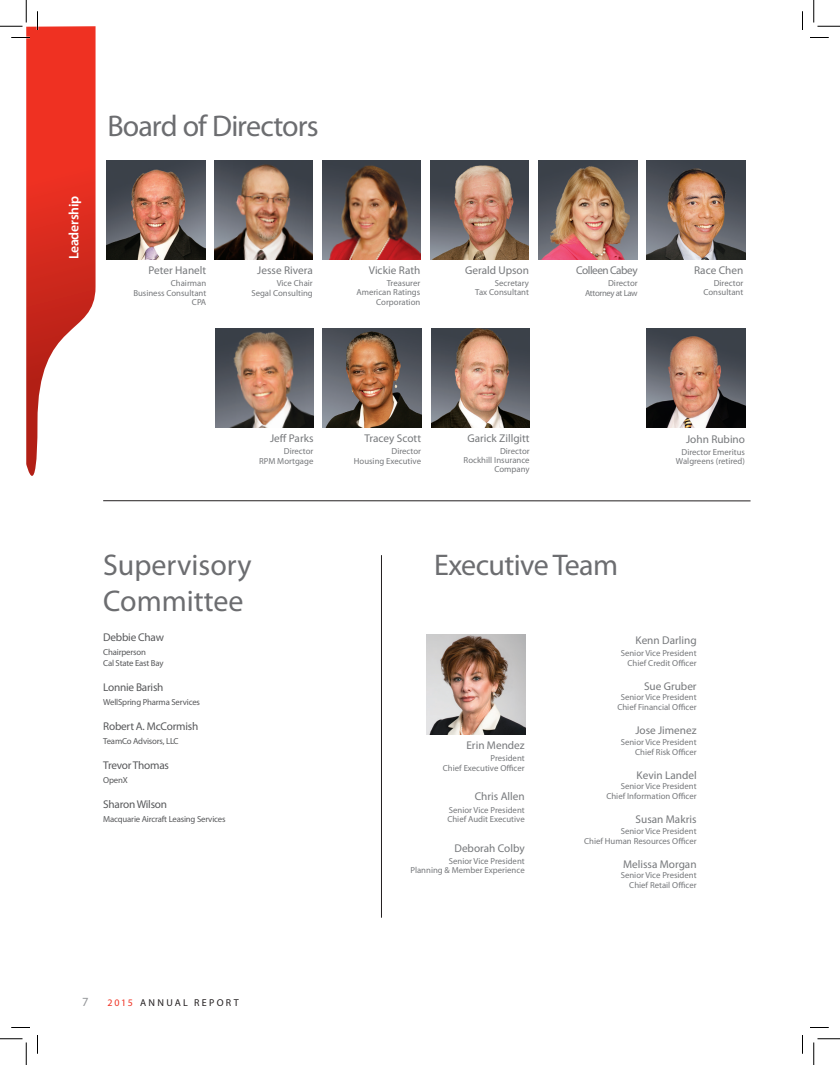
<style>
.page{position:relative;width:840px;height:1065px;background:#fff}
.page>*{position:absolute;margin:0;border:0;box-sizing:border-box;transform-origin:0 0}
.t1{font:30px "Myriad Pro";letter-spacing:-.02em;color:#6c6d70}
.t2{font:30px/35.6px "Myriad Pro";color:#6c6d70}
.t3{font:600 13.75px "Myriad Pro";letter-spacing:-.02em;color:#fff}
.t4{font:12.5px "Myriad Pro";color:#939598}
.t5{font:11.25px "Myriad Pro";color:#76787b}
.t6{font:11.25px "Myriad Pro";letter-spacing:-.02em;color:#57585a}
.t7{font:11.25px "Myriad Pro";letter-spacing:-.04em;color:#76787b}
.t8{font:10px "Myriad Pro";letter-spacing:.225em;color:#231f20}
.t9{font:8.75px/9.4px "Myriad Pro";color:#76787b;text-align:right}
.t10{font:8.75px/11.2px "Myriad Pro";letter-spacing:-.02em;color:#57585a}
.t11{font:8.75px/9.4px "Myriad Pro";letter-spacing:-.04em;color:#76787b;text-align:right}
.s1{color:#ef3122}
</style>
<div class="page">
<hr style="left:381px;top:555px;width:1px;height:363px;background:#231f20">
<hr style="left:103px;top:500px;width:648px;height:1px;background:#231f20">
<img style="left:106px;top:160px;width:99px;height:99px">
<img style="left:647px;top:161px;width:98px;height:99px">
<img style="left:214px;top:160px;width:99px;height:99px">
<img style="left:647px;top:328px;width:98px;height:99px">
<img style="left:322px;top:161px;width:99px;height:99px">
<img style="left:430px;top:161px;width:99px;height:99px">
<img style="left:323px;top:328px;width:98px;height:99px">
<img style="left:539px;top:160px;width:98px;height:99px">
<img style="left:215px;top:328px;width:99px;height:99px">
<img style="left:431px;top:328px;width:99px;height:99px">
<img style="left:426px;top:634px;width:99px;height:100px">
<svg style="left:810px;top:37px;width:19px;height:1px"></svg>
<svg style="left:11px;top:1027px;width:19px;height:1px"></svg>
<svg style="left:810px;top:1027px;width:19px;height:1px"></svg>
<svg style="left:37px;top:1035px;width:1px;height:19px"></svg>
<svg style="left:802px;top:11px;width:1px;height:19px"></svg>
<svg style="left:802px;top:1035px;width:1px;height:19px"></svg>
<svg style="left:0;top:0;width:96px;height:476px"></svg>
<svg style="left:0;top:1039px;width:27px;height:26px"></svg>
<svg style="left:814px;top:0;width:26px;height:27px"></svg>
<svg style="left:814px;top:1039px;width:26px;height:26px"></svg>
<h2 class="t3" style="left:65px;top:259px;width:65px;rotate:-90deg">Leadership</h2>
<h1 class="t1" style="left:107px;top:108px;width:213px">Board of Directors</h1>
<p class="t5" style="left:149px;top:264px;width:59px">Peter Hanelt</p>
<p class="t9" style="left:133px;top:279px;width:74px">Chairman<br>Business Consultant<br>CPA</p>
<p class="t5" style="left:257px;top:264px;width:57px">Jesse Rivera</p>
<p class="t9" style="left:251px;top:279px;width:63px">Vice Chair<br>Segal Consulting</p>
<p class="t5" style="left:369px;top:263px;width:53px">Vickie Rath</p>
<p class="t9" style="left:356px;top:278px;width:65px">Treasurer<br>American Ratings<br>Corporation</p>
<p class="t5" style="left:465px;top:263px;width:65px">Gerald Upson</p>
<p class="t9" style="left:475px;top:278px;width:55px">Secretary<br>Tax Consultant</p>
<p class="t7" style="left:576px;top:264px;width:63px">Colleen Cabey</p>
<p class="t11" style="left:585px;top:279px;width:54px">Director<br>Attorney at Law</p>
<p class="t5" style="left:694px;top:263px;width:51px">Race Chen</p>
<p class="t9" style="left:704px;top:278px;width:41px">Director<br>Consultant</p>
<p class="t5" style="left:270px;top:432px;width:45px">Jeff Parks</p>
<p class="t9" style="left:259px;top:447px;width:56px">Director<br>RPM Mortgage</p>
<h1 class="t2" style="left:103px;top:547px;width:150px">Supervisory<br>Committee</h1>
<p class="t6" style="left:103px;top:630px;width:62px">Debbie Chaw</p>
<p class="t10" style="left:103px;top:646px;width:62px">Chairperson<br>Cal State East Bay</p>
<p class="t6" style="left:103px;top:680px;width:62px">Lonnie Barish</p>
<p class="t10" style="left:103px;top:696px;width:98px">WellSpring Pharma Services</p>
<p class="t6" style="left:103px;top:719px;width:97px">Robert A. McCormish</p>
<p class="t10" style="left:103px;top:735px;width:77px">TeamCo Advisors, LLC</p>
<p class="t6" style="left:103px;top:759px;width:67px">Trevor Thomas</p>
<p class="t10" style="left:103px;top:775px;width:26px">OpenX</p>
<p class="t6" style="left:103px;top:798px;width:65px">Sharon Wilson</p>
<p class="t10" style="left:103px;top:814px;width:124px">Macquarie Aircraft Leasing Services</p>
<p class="t5" style="left:364px;top:431px;width:58px">Tracey Scott</p>
<p class="t9" style="left:354px;top:446px;width:69px">Director<br>Housing Executive</p>
<p class="t5" style="left:467px;top:431px;width:64px">Garick Zillgitt</p>
<p class="t9" style="left:464px;top:446px;width:68px">Director<br>Rockhill Insurance<br>Company</p>
<h1 class="t1" style="left:434px;top:546px;width:185px">Executive Team</h1>
<p class="t5" style="left:686px;top:432px;width:60px">John Rubino</p>
<p class="t9" style="left:676px;top:447px;width:71px">Director Emeritus<br>Walgreens (retired)</p>
<p class="t5" style="left:466px;top:739px;width:60px">Erin Mendez</p>
<p class="t9" style="left:443px;top:754px;width:83px">President<br>Chief Executive Officer</p>
<p class="t5" style="left:475px;top:790px;width:52px">Chris Allen</p>
<p class="t9" style="left:447px;top:805px;width:79px;text-align:left">Senior Vice President<br>Chief Audit Executive</p>
<p class="t5" style="left:454px;top:841px;width:72px">Deborah Colby</p>
<p class="t9" style="left:410px;top:856px;width:116px;line-height:9px">Senior Vice President<br>Planning &amp; Member Experience</p>
<p class="t5" style="left:636px;top:633px;width:63px">Kenn Darling</p>
<p class="t9" style="left:621px;top:647px;width:77px;line-height:10.2px">Senior Vice President<br>Chief Credit Officer</p>
<p class="t5" style="left:644px;top:679px;width:54px">Sue Gruber</p>
<p class="t9" style="left:617px;top:692px;width:81px;line-height:10.2px;text-align:center">Senior Vice President<br>Chief Financial Officer</p>
<p class="t5" style="left:635px;top:724px;width:63px">Jose Jimenez</p>
<p class="t9" style="left:621px;top:736px;width:77px;line-height:10.2px">Senior Vice President<br>Chief Risk Officer</p>
<p class="t5" style="left:637px;top:768px;width:62px">Kevin Landel</p>
<p class="t9" style="left:606px;top:781px;width:92px;line-height:10.2px">Senior Vice President<br>Chief Information Officer</p>
<p class="t5" style="left:636px;top:813px;width:63px">Susan Makris</p>
<p class="t9" style="left:584px;top:825px;width:114px;line-height:10.2px">Senior Vice President<br>Chief Human Resources Officer</p>
<p class="t5" style="left:623px;top:857px;width:75px">Melissa Morgan</p>
<p class="t9" style="left:621px;top:870px;width:77px;line-height:10.2px">Senior Vice President<br>Chief Retail Officer</p>
<h3 class="t4" style="left:82px;top:994px;width:8px">7</h3>
<p class="t8" style="left:107px;top:996px;width:133px"><span class="s1">2015</span> ANNUAL REPORT</p>
</div>
